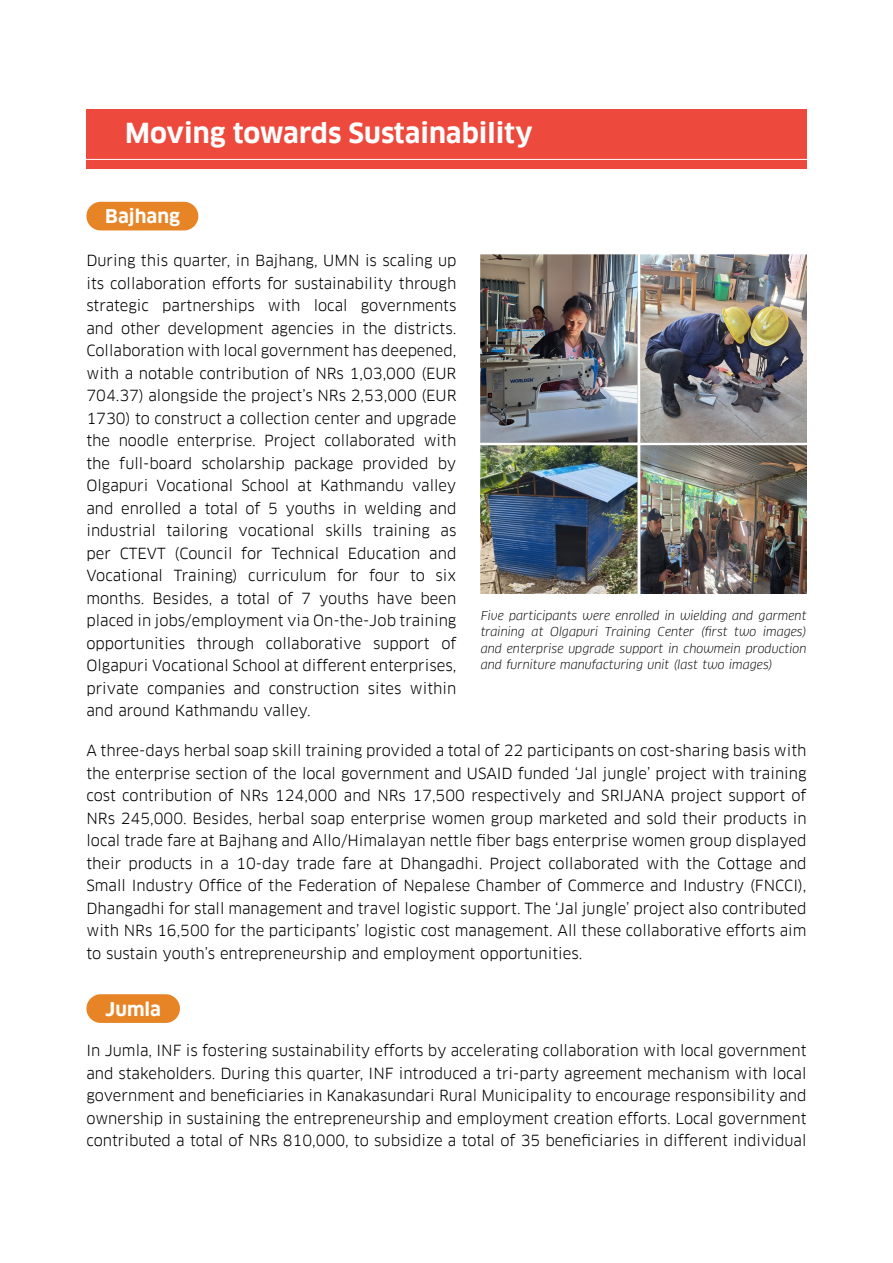
<style>
.page{position:relative;width:893px;height:1263px;background:#fff}
.page>*{position:absolute;margin:0;border:0;box-sizing:border-box;transform-origin:0 0}
.t1{font:700 27px "Clan Pro";color:#fff}
.t2{font:700 18.6px "Clan Pro";color:#fff}
.t3{font:15px/22.5px "Clan Pro";color:#000;text-align:justify}
.t4{font:italic 12px/16.5px "Clan Pro";color:#000;text-align:justify}
</style>
<div class="page">
<div style="left:86px;top:109px;width:720px;height:59px;background:#ed493c"></div>
<hr style="left:75px;top:159px;width:743px;height:1px;background:#fff">
<div style="left:86px;top:202px;width:112px;height:28px;background:#e78425;border-radius:14px"></div>
<img style="left:481px;top:254px;width:325px;height:339px">
<div style="left:86px;top:994px;width:94px;height:29px;background:#e78425;border-radius:14px"></div>
<h1 class="t1" style="left:125px;top:118px;width:409px">Moving towards Sustainability</h1>
<p class="t2" style="left:105px;top:206px;width:76px">Bajhang</p>
<p class="t3" style="left:86px;top:250px;width:371px">During this quarter, in Bajhang, UMN is scaling up its collaboration efforts for sustainability through strategic partnerships with local governments and other development agencies in the districts.<br>Collaboration with local government has deepened, with a notable contribution of NRs 1,03,000 (EUR 704.37) alongside the project’s NRs 2,53,000 (EUR 1730) to construct a collection center and upgrade the noodle enterprise. Project collaborated with the full-board scholarship package provided by Olgapuri Vocational School at Kathmandu valley and enrolled a total of 5 youths in welding and industrial tailoring vocational skills training as per CTEVT (Council for Technical Education and Vocational Training) curriculum for four to six months. Besides, a total of 7 youths have been placed in jobs/employment via On-the-Job training opportunities through collaborative support of Olgapuri Vocational School at different enterprises, private companies and construction sites within and around Kathmandu valley.</p>
<p class="t4" style="left:481px;top:607px;width:327px">Five participants were enrolled in wielding and garment training at Olgapuri Training Center (first two images) and enterprise upgrade support in chowmein production and furniture manufacturing unit (last two images)</p>
<p class="t3" style="left:86px;top:740px;width:722px">A three-days herbal soap skill training provided a total of 22 participants on cost-sharing basis with the enterprise section of the local government and USAID funded ‘Jal jungle’ project with training cost contribution of NRs 124,000 and NRs 17,500 respectively and SRIJANA project support of NRs 245,000. Besides, herbal soap enterprise women group marketed and sold their products in local trade fare at Bajhang and Allo/Himalayan nettle fiber bags enterprise women group displayed their products in a 10-day trade fare at Dhangadhi. Project collaborated with the Cottage and Small Industry Office of the Federation of Nepalese Chamber of Commerce and Industry (FNCCI), Dhangadhi for stall management and travel logistic support. The ‘Jal jungle’ project also contributed with NRs 16,500 for the participants’ logistic cost management. All these collaborative efforts aim to sustain youth’s entrepreneurship and employment opportunities.</p>
<p class="t2" style="left:105px;top:998px;width:57px">Jumla</p>
<p class="t3" style="left:86px;top:1039px;width:722px">In Jumla, INF is fostering sustainability efforts by accelerating collaboration with local government and stakeholders. During this quarter, INF introduced a tri-party agreement mechanism with local government and beneficiaries in Kanakasundari Rural Municipality to encourage responsibility and ownership in sustaining the entrepreneurship and employment creation efforts. Local government contributed a total of NRs 810,000, to subsidize a total of 35 beneficiaries in different individual</p>
</div>
